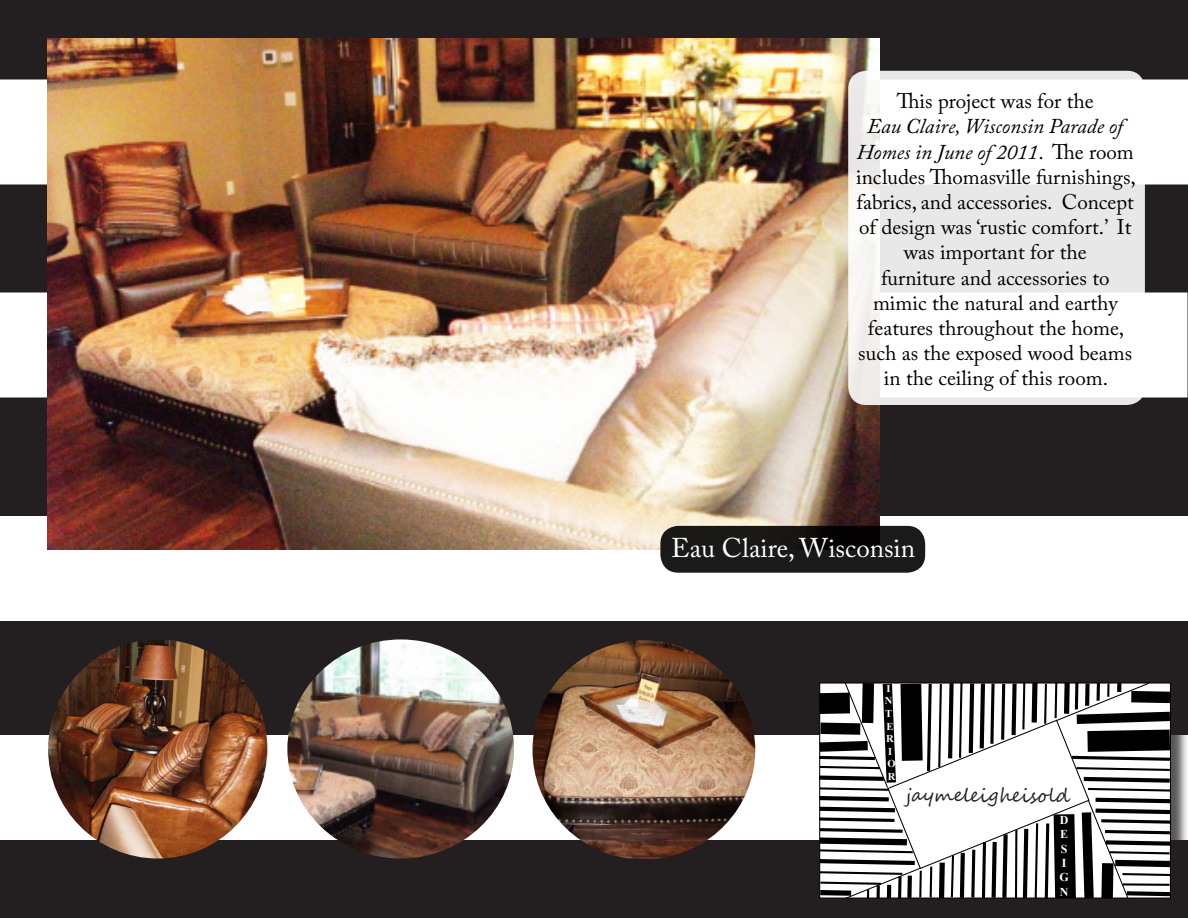
<style>
.page{position:relative;width:1188px;height:918px;background:#fff}
.page>*{position:absolute;margin:0;border:0;box-sizing:border-box;transform-origin:0 0}
.t1{font:27px "Adobe Caslon Pro";color:#fff}
.t2{font:21px/25.2px "Adobe Caslon Pro";color:#000;text-align:center}
.t3{font:18.75px "Segoe Script";color:#231f20}
.t4{font:700 12px "Times New Roman";color:#fff}
.t5{font:700 10.5px "Times New Roman";color:#fff}
.s1{font-style:italic}
</style>
<div class="page">
<div style="left:1px;top:0;width:1187px;height:918px;background:#231f20"></div>
<div style="left:0;top:292px;width:1187px;height:106px;background:#fff"></div>
<div style="left:0;top:516px;width:1188px;height:105px;background:#fff"></div>
<div style="left:0;top:735px;width:1188px;height:105px;background:#fff"></div>
<img style="left:48px;top:639px;width:219px;height:220px;border-radius:110px">
<img style="left:532px;top:640px;width:223px;height:219px">
<img style="left:287px;top:639px;width:227px;height:220px">
<div style="left:0;top:79px;width:1188px;height:105px;background:#fff"></div>
<svg style="left:819px;top:682px;width:368px;height:217px"></svg>
<img style="left:48px;top:38px;width:831px;height:512px">
<svg style="left:848px;top:71px;width:297px;height:334px"></svg>
<svg style="left:660px;top:526px;width:265px;height:47px;background:#181717"></svg>
<p class="t2" style="left:897px;top:88px;width:198px">This project was for the</p>
<p class="t2" style="left:856px;top:114px;width:281px"><span class="s1">Eau Claire, Wisconsin Parade of<br>Homes in June of 2011</span>. The room includes Thomasville furnishings, fabrics, and accessories. Concept of design was ‘rustic comfort.’ It was important for the</p>
<p class="t2" style="left:858px;top:265px;width:276px">furniture and accessories to mimic the natural and earthy features throughout the home, such as the exposed wood beams in the ceiling of this room.</p>
<p class="t1" style="left:671px;top:532px;width:245px">Eau Claire, Wisconsin</p>
<p class="t5" style="left:887px;top:681px;width:6px">I</p>
<p class="t5" style="left:885px;top:694px;width:9px">N</p>
<p class="t5" style="left:885px;top:706px;width:9px">T</p>
<p class="t5" style="left:887px;top:719px;width:9px">E</p>
<p class="t5" style="left:886px;top:731px;width:9px">R</p>
<p class="t5" style="left:888px;top:744px;width:6px">I</p>
<p class="t5" style="left:888px;top:757px;width:10px">O</p>
<p class="t5" style="left:888px;top:769px;width:9px">R</p>
<p class="t3" style="left:905px;top:781px;width:166px">jaymeleigheisold</p>
<p class="t4" style="left:1060px;top:811px;width:10px">D</p>
<p class="t4" style="left:1060px;top:826px;width:10px">E</p>
<p class="t4" style="left:1061px;top:840px;width:8px">S</p>
<p class="t4" style="left:1062px;top:855px;width:6px">I</p>
<p class="t4" style="left:1060px;top:869px;width:11px">G</p>
<p class="t4" style="left:1060px;top:883px;width:10px">N</p>
</div>
